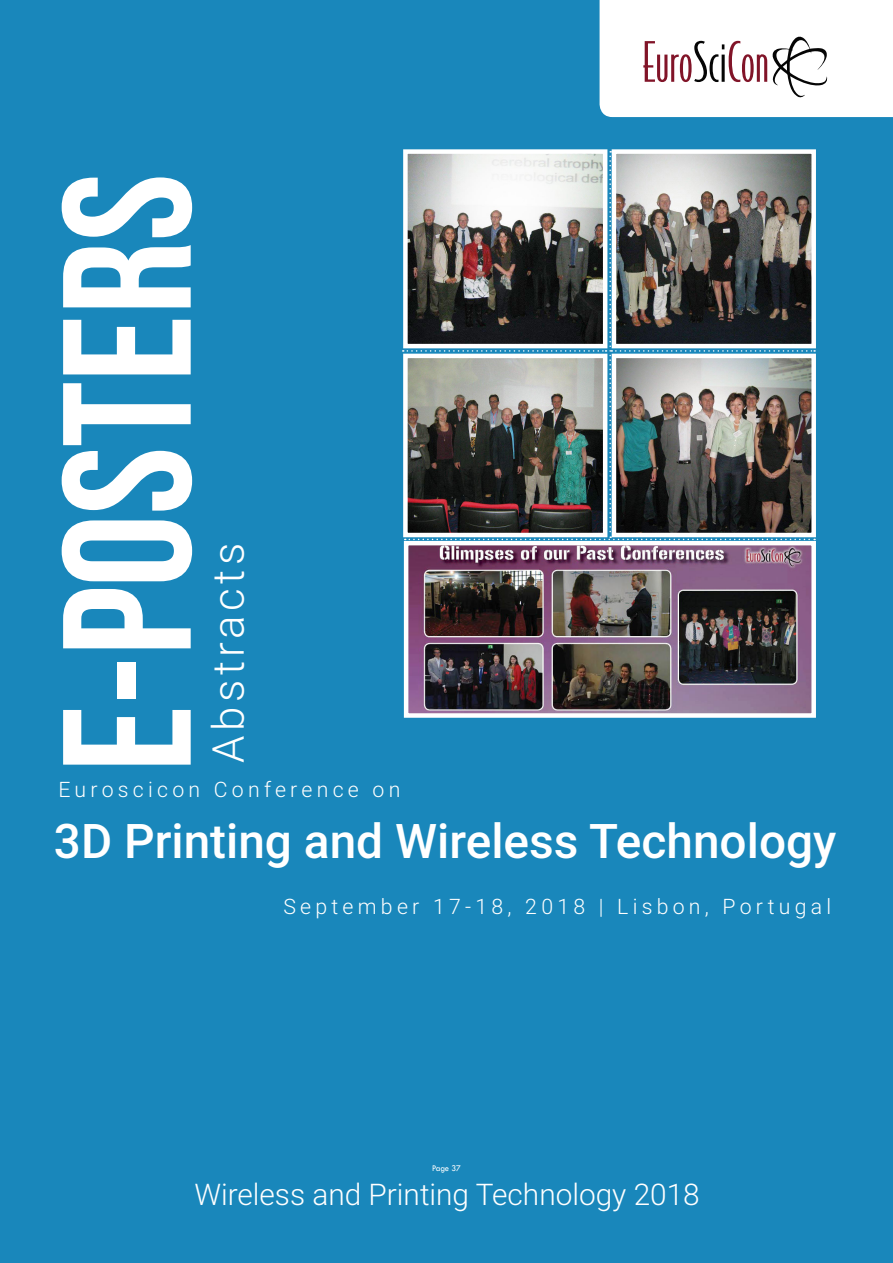
<style>
.page{position:relative;width:893px;height:1263px;background:#1987bb}
.page>*{position:absolute;margin:0;border:0;box-sizing:border-box;transform-origin:0 0}
.t1{font:182.25px "Bebas Neue";color:#fff}
.t2{font:500 47.7px "Roboto";color:#fff}
.t3{font:300 43.95px "Roboto";letter-spacing:.1em;color:#fff}
.t4{font:300 29.85px "Roboto";color:#fff}
.t5{font:300 21.3px "Roboto";letter-spacing:.2em;color:#fff}
.t6{font:9px "Tw Cen";letter-spacing:-.02em;color:#fff;scale:.95 1}
</style>
<div class="page">
<svg style="left:600px;top:0;width:293px;height:117px;background:#f3f0f0"></svg>
<img style="left:409px;top:546px;width:402px;height:167px">
<div style="left:404px;top:541px;width:412px;height:177px;border:4px solid #fff"></div>
<img style="left:403px;top:151px;width:412px;height:389px">
<p class="t1" style="left:28px;top:772px;width:600px;rotate:-90deg">E-Posters</p>
<p class="t3" style="left:197px;top:763px;width:221px;rotate:-90deg">Abstracts</p>
<p class="t5" style="left:58px;top:774px;width:343px">Euroscicon Conference on</p>
<h2 class="t2" style="left:54px;top:807px;width:784px">3D Printing and Wireless Technology</h2>
<p class="t5" style="left:283px;top:891px;width:549px">September 17-18, 2018 | Lisbon, Portugal</p>
<p class="t6" style="left:432px;top:1162px;width:32px">Page 37</p>
<h3 class="t4" style="left:194px;top:1174px;width:507px">Wireless and Printing Technology 2018</h3>
</div>
